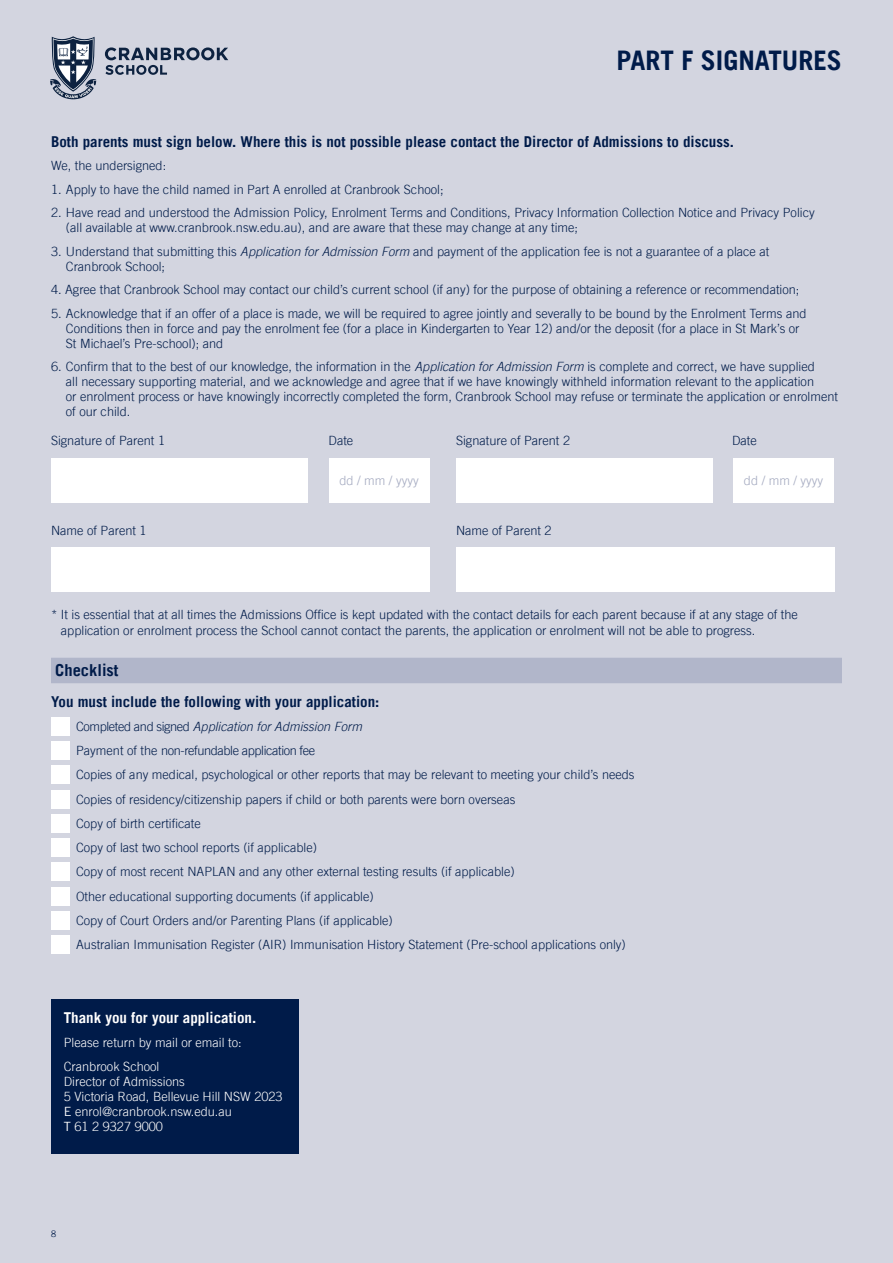
<style>
.page{position:relative;width:893px;height:1263px;background:#d3d5e0}
.page>*{position:absolute;margin:0;border:0;box-sizing:border-box;transform-origin:0 0}
.t1{font:700 27px "Trade Gothic LT";color:#001b49}
.t2{font:700 16.5px "Trade Gothic LT";color:#001b49}
.t3{font:700 15px "Trade Gothic LT";color:#001b49}
.t4{font:700 15px "Trade Gothic LT";color:#fff}
.t5{font:300 12.75px/24.3px "Trade Gothic LT";color:#001b49}
.t6{font:300 12.75px/15px "Trade Gothic LT";color:#fff}
.t7{font:300 12.75px "Trade Gothic LT";color:#a2a8bf}
.t8{font:300 9px "Trade Gothic LT";color:#001b49}
.s1{font-style:italic}
.s2{font-weight:400}
</style>
<div class="page">
<div style="left:51px;top:658px;width:791px;height:25px;background:#b1b6ca"></div>
<div style="left:51px;top:458px;width:256px;height:45px;background:#fff"></div>
<div style="left:329px;top:458px;width:100px;height:45px;background:#fff"></div>
<div style="left:456px;top:458px;width:256px;height:45px;background:#fff"></div>
<div style="left:733px;top:458px;width:101px;height:45px;background:#fff"></div>
<div style="left:51px;top:547px;width:378px;height:44px;background:#fff"></div>
<div style="left:456px;top:547px;width:378px;height:44px;background:#fff"></div>
<div style="left:51px;top:717px;width:19px;height:19px;background:#fff"></div>
<div style="left:51px;top:741px;width:19px;height:19px;background:#fff"></div>
<div style="left:51px;top:765px;width:19px;height:19px;background:#fff"></div>
<div style="left:51px;top:790px;width:19px;height:18px;background:#fff"></div>
<div style="left:51px;top:814px;width:19px;height:19px;background:#fff"></div>
<div style="left:51px;top:838px;width:19px;height:19px;background:#fff"></div>
<div style="left:51px;top:862px;width:19px;height:19px;background:#fff"></div>
<div style="left:51px;top:887px;width:19px;height:18px;background:#fff"></div>
<div style="left:51px;top:911px;width:19px;height:19px;background:#fff"></div>
<div style="left:51px;top:935px;width:19px;height:19px;background:#fff"></div>
<div style="left:51px;top:999px;width:248px;height:155px;background:#001b49"></div>
<svg style="left:105px;top:47px;width:123px;height:28px"></svg>
<svg style="left:50px;top:36px;width:47px;height:63px"></svg>
<h1 class="t1" style="left:616px;top:44px;width:227px">PART F SIGNATURES</h1>
<p class="t3" style="left:51px;top:132px;width:684px">Both parents must sign below. Where this is not possible please contact the Director of Admissions to discuss.</p>
<p class="t5" style="left:51px;top:154px;width:117px">We, the undersigned:</p>
<p class="t5" style="left:51px;top:177px;width:394px">1. Apply to have the child named in Part A enrolled at Cranbrook School;</p>
<p class="t5" style="left:66px;top:205px;width:750px;line-height:15px;text-indent:-15px">2. Have read and understood the Admission Policy, Enrolment Terms and Conditions, Privacy Information Collection Notice and Privacy Policy (all available at www.cranbrook.nsw.edu.au), and are aware that these may change at any time;</p>
<p class="t5" style="left:66px;top:244px;width:705px;line-height:15px;text-indent:-15px">3. Understand that submitting this <span class="s1">Application for Admission Form</span> and payment of the application fee is not a guarantee of a place at<br>Cranbrook School;</p>
<p class="t5" style="left:51px;top:278px;width:750px">4. Agree that Cranbrook School may contact our child’s current school (if any) for the purpose of obtaining a reference or recommendation;</p>
<p class="t5" style="left:66px;top:306px;width:742px;line-height:15px;text-indent:-15px">5. Acknowledge that if an offer of a place is made, we will be required to agree jointly and severally to be bound by the Enrolment Terms and<br>Conditions then in force and pay the enrolment fee (for a place in Kindergarten to Year 12) and/or the deposit (for a place in St Mark’s or<br>St Michael’s Pre-school); and</p>
<p class="t5" style="left:66px;top:359px;width:774px;line-height:15px;text-indent:-15px">6. Confirm that to the best of our knowledge, the information in the <span class="s1">Application for Admission Form</span> is complete and correct, we have supplied<br>all necessary supporting material, and we acknowledge and agree that if we have knowingly withheld information relevant to the application<br>or enrolment process or have knowingly incorrectly completed the form, Cranbrook School may refuse or terminate the application or enrolment of our child.</p>
<p class="t5" style="left:51px;top:428px;width:116px">Signature of Parent 1</p>
<p class="t5" style="left:329px;top:428px;width:26px">Date</p>
<p class="t5" style="left:456px;top:428px;width:116px">Signature of Parent 2</p>
<p class="t5" style="left:732px;top:428px;width:26px">Date</p>
<p class="t7" style="left:339px;top:473px;width:81px">dd / mm / yyyy</p>
<p class="t7" style="left:744px;top:473px;width:81px">dd / mm / yyyy</p>
<p class="t5" style="left:51px;top:518px;width:97px">Name of Parent 1</p>
<p class="t5" style="left:456px;top:518px;width:97px">Name of Parent 2</p>
<p class="t5" style="left:61px;top:607px;width:738px;line-height:15.8px;text-indent:-10px">* It is essential that at all times the Admissions Office is kept updated with the contact details for each parent because if at any stage of the application or enrolment process the School cannot contact the parents, the application or enrolment will not be able to progress.</p>
<p class="t2" style="left:55px;top:660px;width:65px">Checklist</p>
<p class="t3" style="left:51px;top:692px;width:330px">You must include the following with your application:</p>
<p class="t5" style="left:76px;top:714px;width:560px">Completed and signed <span class="s1">Application for Admission Form<br></span>Payment of the non-refundable application fee<br>Copies of any medical, psychological or other reports that may be relevant to meeting your child’s needs Copies of residency/citizenship papers if child or both parents were born overseas<br>Copy of birth certificate<br>Copy of last two school reports (if applicable)<br>Copy of most recent NAPLAN and any other external testing results (if applicable)<br>Other educational supporting documents (if applicable)<br>Copy of Court Orders and/or Parenting Plans (if applicable)<br>Australian Immunisation Register (AIR) Immunisation History Statement (Pre-school applications only)</p>
<p class="t4" style="left:64px;top:1008px;width:194px">Thank you for your application.</p>
<p class="t6" style="left:64px;top:1031px;width:179px;line-height:23.5px">Please return by mail or email to:<br>Cranbrook School</p>
<p class="t6" style="left:64px;top:1073px;width:220px">Director of Admissions<br>5 Victoria Road, Bellevue Hill NSW 2023<br><span class="s2">E</span> enrol@cranbrook.nsw.edu.au<br><span class="s2">T</span> 61 2 9327 9000</p>
<p class="t8" style="left:51px;top:1229px;width:7px">8</p>
</div>
